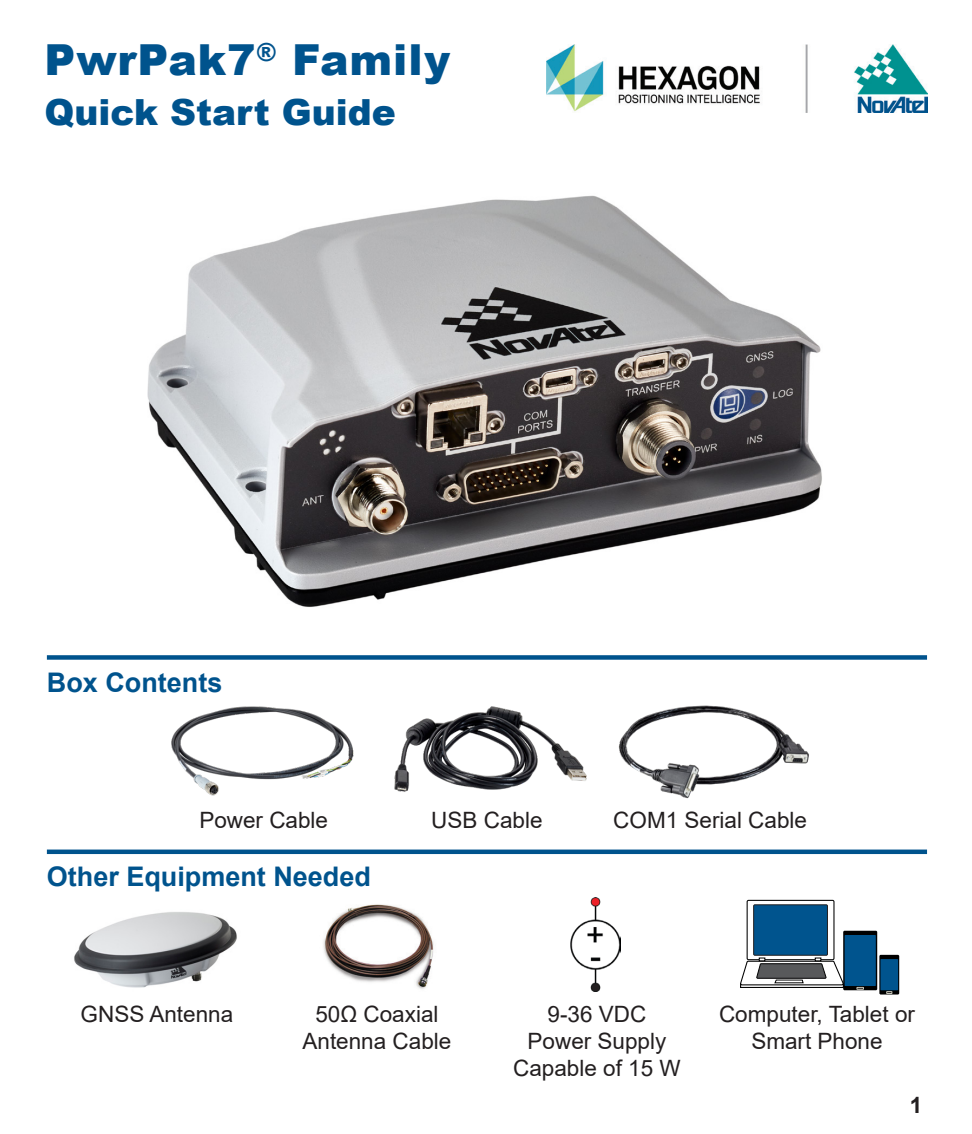
<style>
.page{position:relative;width:972px;height:1134px;background:#fff}
.page>*{position:absolute;margin:0;border:0;box-sizing:border-box;transform-origin:0 0}
.t1{font:900 42.75px "Arial";letter-spacing:.02em;color:#00538d}
.SubTitle{font:900 36px "Arial";color:#00538d}
.Heading{font:700 27px "Arial";color:#00538d}
.Parts{font:22.5px/27px "Arial";color:#231f20;text-align:center}
.t2{font:700 22.5px "Arial";color:#231f20}
</style>
<div class="page">
<img style="left:547px;top:45px;width:380px;height:67px">
<img style="left:147px;top:195px;width:675px;height:412px">
<div style="left:47px;top:655px;width:880px;height:5px;background:#00538d"></div>
<hr style="left:47px;top:850px;width:880px;height:4px;background:#00538d">
<img style="left:171px;top:706px;width:183px;height:90px">
<img style="left:394px;top:706px;width:193px;height:86px">
<img style="left:618px;top:705px;width:191px;height:94px">
<img style="left:74px;top:912px;width:163px;height:76px">
<img style="left:323px;top:904px;width:111px;height:85px">
<img style="left:571px;top:898px;width:49px;height:93px">
<div style="left:747px;top:900px;width:88px;height:60px;border:1px solid #000"></div>
<div style="left:754px;top:905px;width:73px;height:50px;background:#00548e"></div>
<div style="left:753px;top:904px;width:75px;height:52px;border:1px solid #231f20"></div>
<div style="left:740px;top:983px;width:104px;height:5px;border:1px solid #000"></div>
<svg style="left:740px;top:958px;width:103px;height:28px"></svg>
<div style="left:879px;top:955px;width:20px;height:40px;background:linear-gradient(to right,#000,#000)"></div>
<div style="left:880px;top:959px;width:18px;height:31px;background:#00548e"></div>
<svg style="left:887px;top:991px;width:5px;height:3px"></svg>
<div style="left:843px;top:931px;width:34px;height:59px;background:linear-gradient(to right,#000,#000)"></div>
<div style="left:845px;top:935px;width:31px;height:51px;background:#00548e"></div>
<svg style="left:857px;top:987px;width:7px;height:3px"></svg>
<p class="t1" style="left:45px;top:29px;width:407px">PwrPak7<sup>®</sup> Family</p>
<p class="SubTitle" style="left:45px;top:86px;width:353px">Quick Start Guide</p>
<p class="Heading" style="left:47px;top:663px;width:177px">Box Contents</p>
<p class="Parts" style="left:199px;top:806px;width:130px">Power Cable</p>
<p class="Parts" style="left:431px;top:806px;width:113px">USB Cable</p>
<p class="Parts" style="left:613px;top:806px;width:195px">COM1 Serial Cable</p>
<p class="Heading" style="left:47px;top:857px;width:326px">Other Equipment Needed</p>
<p class="Parts" style="left:81px;top:1001px;width:154px">GNSS Antenna</p>
<p class="Parts" style="left:303px;top:1001px;width:150px">50Ω Coaxial<br>Antenna Cable</p>
<p class="Parts" style="left:513px;top:1001px;width:169px">9-36 VDC<br>Power Supply<br>Capable of 15 W</p>
<p class="Parts" style="left:719px;top:1001px;width:197px">Computer, Tablet or<br>Smart Phone</p>
<p class="t2" style="left:910px;top:1090px;width:14px">1</p>
</div>
